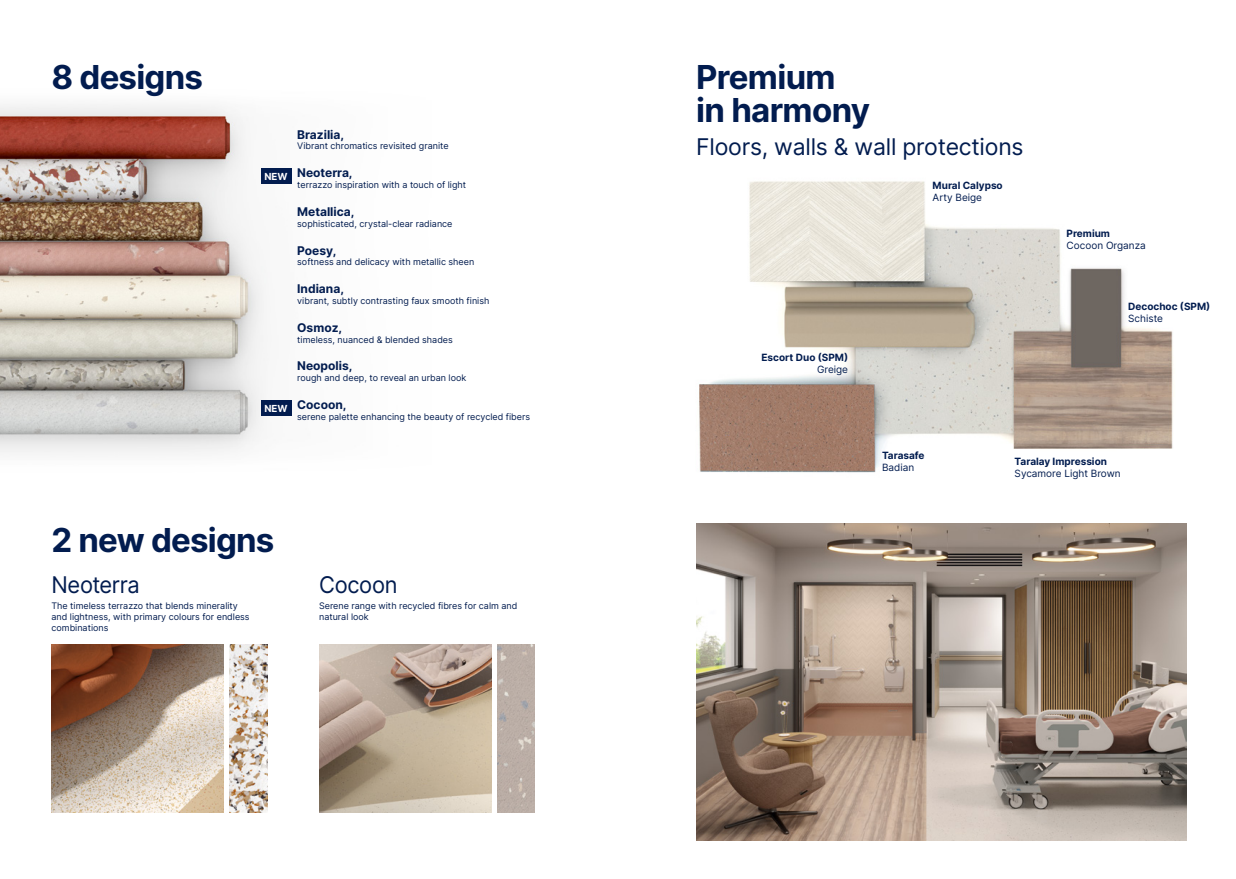
<style>
.page{position:relative;width:1236px;height:879px;background:#fff}
.page>*{position:absolute;margin:0;border:0;box-sizing:border-box;transform-origin:0 0}
.Titre-2{font:700 33px "Inter";letter-spacing:-.025em;color:#021c4f}
.t1{font:23px "Inter";letter-spacing:-.01em;color:#021c4f}
.t2{font:23px "Inter";letter-spacing:-.01em;color:#021c4f;scale:.95 1}
.t3{font:700 12px "Inter";color:#021c4f}
.t4{font:700 10px "Inter";color:#021c4f}
.t5{font:10px "Inter";color:#021c4f}
.t6{font:700 9.7px "Inter";color:#fff}
.t7{font:9px/10.8px "Inter";color:#021c4f}
</style>
<div class="page">
<img style="left:230px;top:645px;width:37px;height:168px">
<img style="left:497px;top:645px;width:38px;height:168px">
<img style="left:51px;top:645px;width:173px;height:168px">
<img style="left:319px;top:645px;width:173px;height:168px">
<img style="left:0;top:104px;width:292px;height:349px">
<div style="left:261px;top:168px;width:30px;height:16px;background:#021c4f"></div>
<div style="left:261px;top:400px;width:30px;height:16px;background:#021c4f"></div>
<img style="left:699px;top:181px;width:474px;height:292px">
<img style="left:696px;top:523px;width:491px;height:317px">
<p class="Titre-2" style="left:51px;top:53px;width:153px">8 designs</p>
<p class="t6" style="left:264px;top:169px;width:25px">NEW</p>
<p class="t6" style="left:264px;top:401px;width:25px">NEW</p>
<p class="t3" style="left:297px;top:126px;width:48px">Brazilia,</p>
<p class="t7" style="left:297px;top:141px;width:153px">Vibrant chromatics revisited granite</p>
<p class="t3" style="left:297px;top:164px;width:57px">Neoterra,</p>
<p class="t7" style="left:297px;top:179px;width:170px">terrazzo inspiration with a touch of light</p>
<p class="t3" style="left:297px;top:203px;width:59px">Metallica,</p>
<p class="t7" style="left:297px;top:218px;width:157px">sophisticated, crystal-clear radiance</p>
<p class="t3" style="left:297px;top:241px;width:41px">Poesy,</p>
<p class="t7" style="left:297px;top:256px;width:179px">softness and delicacy with metallic sheen</p>
<p class="t3" style="left:297px;top:280px;width:48px">Indiana,</p>
<p class="t7" style="left:297px;top:295px;width:194px">vibrant, subtly contrasting faux smooth finish</p>
<p class="t3" style="left:297px;top:319px;width:46px">Osmoz,</p>
<p class="t7" style="left:297px;top:334px;width:157px">timeless, nuanced &amp; blended shades</p>
<p class="t3" style="left:297px;top:357px;width:57px">Neopolis,</p>
<p class="t7" style="left:297px;top:372px;width:171px">rough and deep, to reveal an urban look</p>
<p class="t3" style="left:297px;top:396px;width:51px">Cocoon,</p>
<p class="t7" style="left:297px;top:411px;width:234px">serene palette enhancing the beauty of recycled fibers</p>
<p class="Titre-2" style="left:51px;top:516px;width:225px">2 new designs</p>
<p class="t2" style="left:51px;top:568px;width:95px">Neoterra</p>
<p class="t7" style="left:51px;top:600px;width:200px">The timeless terrazzo that blends minerality and lightness, with primary colours for endless combinations</p>
<p class="t2" style="left:319px;top:568px;width:84px">Cocoon</p>
<p class="t7" style="left:319px;top:600px;width:200px">Serene range with recycled fibres for calm and natural look</p>
<p class="Titre-2" style="left:696px;top:53px;width:141px">Premium</p>
<p class="Titre-2" style="left:696px;top:86px;width:176px">in harmony</p>
<p class="t1" style="left:696px;top:130px;width:329px">Floors, walls &amp; wall protections</p>
<p class="t4" style="left:933px;top:178px;width:72px">Mural Calypso</p>
<p class="t5" style="left:933px;top:190px;width:51px">Arty Beige</p>
<p class="t4" style="left:761px;top:350px;width:88px">Escort Duo (SPM)</p>
<p class="t5" style="left:817px;top:362px;width:33px">Greige</p>
<p class="t4" style="left:1067px;top:226px;width:45px">Premium</p>
<p class="t5" style="left:1067px;top:238px;width:81px">Cocoon Organza</p>
<p class="t4" style="left:1128px;top:299px;width:84px">Decochoc (SPM)</p>
<p class="t5" style="left:1128px;top:311px;width:36px">Schiste</p>
<p class="t4" style="left:882px;top:448px;width:44px">Tarasafe</p>
<p class="t5" style="left:882px;top:460px;width:34px">Badian</p>
<p class="t4" style="left:1015px;top:454px;width:94px">Taralay Impression</p>
<p class="t5" style="left:1015px;top:466px;width:108px">Sycamore Light Brown</p>
</div>
